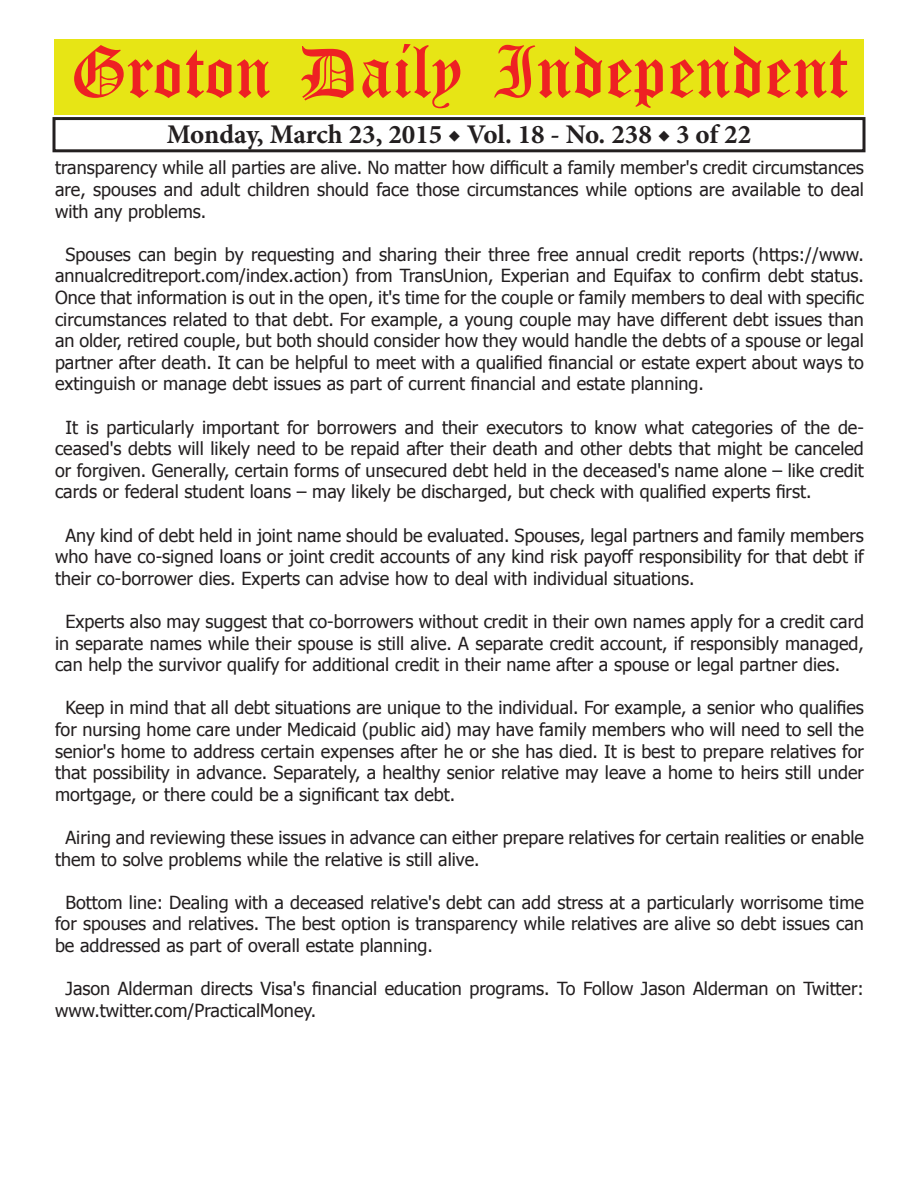
<style>
.page{position:relative;width:918px;height:1188px;background:#fff}
.page>*{position:absolute;margin:0;border:0;box-sizing:border-box;transform-origin:0 0}
.t1{font:54px "Old English Five";color:#ee2123}
.t2{font:700 27px "Minion Pro";color:#231f20}
.t3{font:18px/21.6px "Tahoma";color:#231f20;text-align:justify}
</style>
<div class="page">
<div style="left:52px;top:117px;width:814px;height:35px;border:3px solid #231f20"></div>
<div style="left:54px;top:40px;width:810px;height:75px;background:#e7e515"></div>
<h1 class="t1" style="left:70px;top:47px;width:779px">Groton Daily Independent</h1>
<h2 class="t2" style="left:167px;top:116px;width:586px">Monday, March 23, 2015 ◆ Vol. 18 - No. 238 ◆ 3 of 22</h2>
<p class="t3" style="left:55px;top:156px;width:810px">transparency while all parties are alive. No matter how difficult a family member's credit circumstances are, spouses and adult children should face those circumstances while options are available to deal with any problems.</p>
<p class="t3" style="left:55px;top:243px;width:810px;text-indent:10px">Spouses can begin by requesting and sharing their three free annual credit reports (https://www. annualcreditreport.com/index.action) from TransUnion, Experian and Equifax to confirm debt status.<br>Once that information is out in the open, it's time for the couple or family members to deal with specific circumstances related to that debt. For example, a young couple may have different debt issues than an older, retired couple, but both should consider how they would handle the debts of a spouse or legal partner after death. It can be helpful to meet with a qualified financial or estate expert about ways to extinguish or manage debt issues as part of current financial and estate planning.</p>
<p class="t3" style="left:55px;top:415px;width:810px;text-indent:10px">It is particularly important for borrowers and their executors to know what categories of the de&shy;ceased's debts will likely need to be repaid after their death and other debts that might be canceled or forgiven. Generally, certain forms of unsecured debt held in the deceased's name alone – like credit cards or federal student loans – may likely be discharged, but check with qualified experts first.</p>
<p class="t3" style="left:55px;top:523px;width:810px;text-indent:10px">Any kind of debt held in joint name should be evaluated. Spouses, legal partners and family members who have co-signed loans or joint credit accounts of any kind risk payoff responsibility for that debt if their co-borrower dies. Experts can advise how to deal with individual situations.</p>
<p class="t3" style="left:55px;top:610px;width:810px;text-indent:10px">Experts also may suggest that co-borrowers without credit in their own names apply for a credit card in separate names while their spouse is still alive. A separate credit account, if responsibly managed, can help the survivor qualify for additional credit in their name after a spouse or legal partner dies.</p>
<p class="t3" style="left:55px;top:696px;width:810px;text-indent:10px">Keep in mind that all debt situations are unique to the individual. For example, a senior who qualifies for nursing home care under Medicaid (public aid) may have family members who will need to sell the senior's home to address certain expenses after he or she has died. It is best to prepare relatives for that possibility in advance. Separately, a healthy senior relative may leave a home to heirs still under mortgage, or there could be a significant tax debt.</p>
<p class="t3" style="left:55px;top:826px;width:810px;text-indent:10px">Airing and reviewing these issues in advance can either prepare relatives for certain realities or enable them to solve problems while the relative is still alive.</p>
<p class="t3" style="left:55px;top:891px;width:810px;text-indent:10px">Bottom line: Dealing with a deceased relative's debt can add stress at a particularly worrisome time for spouses and relatives. The best option is transparency while relatives are alive so debt issues can be addressed as part of overall estate planning.</p>
<p class="t3" style="left:55px;top:977px;width:810px;text-indent:10px">Jason Alderman directs Visa's financial education programs. To Follow Jason Alderman on Twitter: www.twitter.com/PracticalMoney.</p>
</div>
